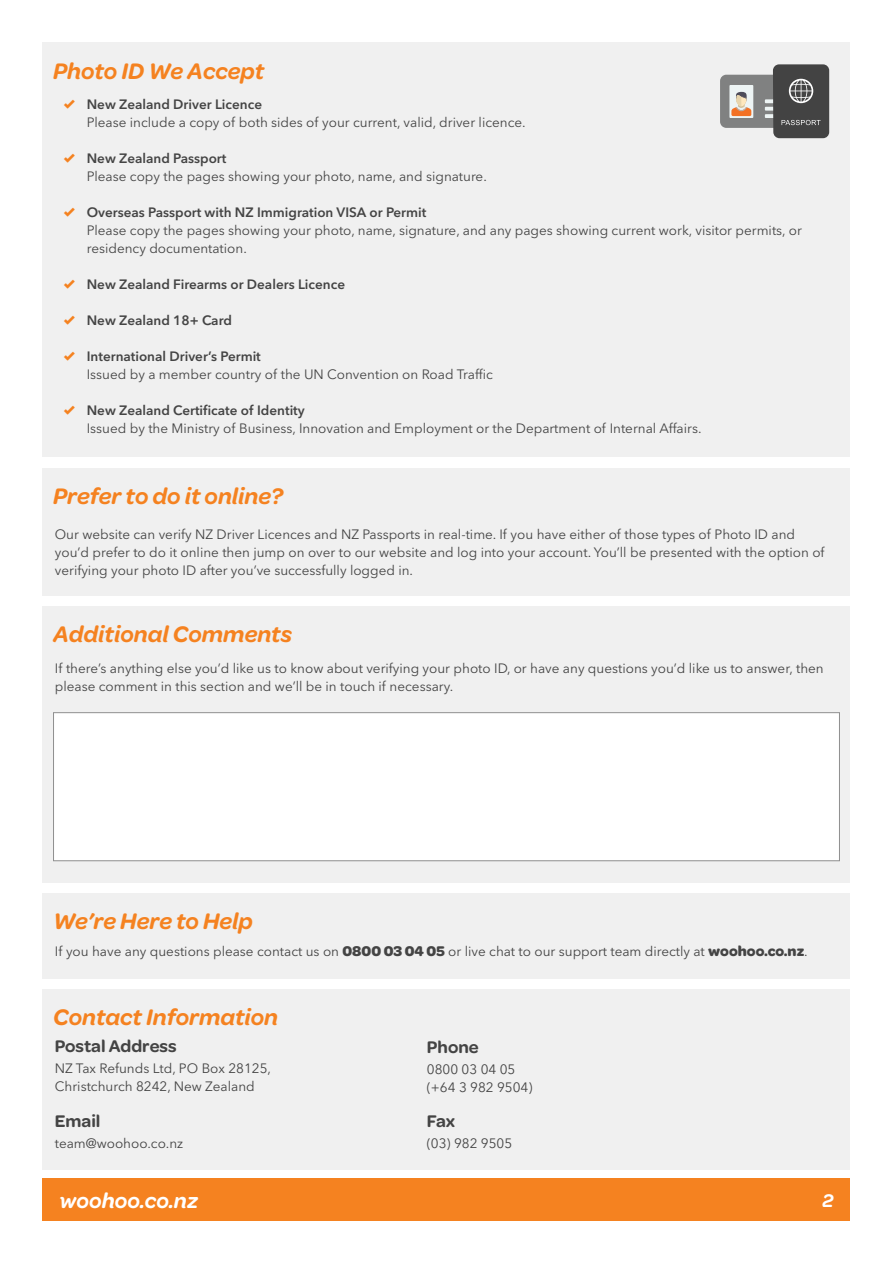
<style>
.page{position:relative;width:893px;height:1263px;background:#fff}
.page>*{position:absolute;margin:0;border:0;box-sizing:border-box;transform-origin:0 0}
.Subtitle{font:italic 600 24px "Omnes";color:#f58220}
.t1{font:italic 600 22.5px "Omnes";color:#fff}
.Running_Footer{font:italic 600 19.5px "Omnes";color:#fff}
.Subtitle_2{font:600 18px "Omnes";color:#444}
.Textbox_Align{font:13.5px/18px "Avenir Next";color:#444}
.Textbox_Align-2{font:600 13.5px "Avenir Next";color:#444}
.Body{font:13.5px/18px "Avenir Next";color:#444}
.s1{font-family:"Omnes";font-weight:700;font-size:15px}
</style>
<div class="page">
<div style="left:43px;top:1178px;width:807px;height:42px;background:#f58220"></div>
<div style="left:43px;top:468px;width:807px;height:127px;background:#f0f0f0"></div>
<div style="left:43px;top:43px;width:807px;height:414px;background:#f0f0f0"></div>
<div style="left:720px;top:75px;width:85px;height:53px;background:#808181;border-radius:6px"></div>
<svg style="left:765px;top:107px;width:32px;height:4px"></svg>
<svg style="left:765px;top:114px;width:24px;height:4px"></svg>
<svg style="left:765px;top:99px;width:14px;height:4px"></svg>
<div style="left:729px;top:85px;width:24px;height:33px;background:#edf4f4"></div>
<svg style="left:731px;top:92px;width:20px;height:24px"></svg>
<div style="left:773px;top:64px;width:56px;height:74px;background:#434343;border-radius:6px"></div>
<svg style="left:781px;top:120px;width:40px;height:5px"></svg>
<svg style="left:789px;top:79px;width:24px;height:24px"></svg>
<div style="left:43px;top:989px;width:807px;height:180px;background:#f0f0f0"></div>
<div style="left:43px;top:893px;width:807px;height:85px;background:#f0f0f0"></div>
<div style="left:43px;top:606px;width:807px;height:276px;background:#f0f0f0"></div>
<div style="left:53px;top:712px;width:787px;height:149px;background:#fff;border:1px solid #8f8f8f"></div>
<p class="Subtitle" style="left:53px;top:54px;width:213px">Photo ID We Accept</p>
<p class="Textbox_Align-2" style="left:87px;top:93px;width:177px">New Zealand Driver Licence</p>
<p class="Textbox_Align" style="left:87px;top:113px;width:440px">Please include a copy of both sides of your current, valid, driver licence.</p>
<p class="Textbox_Align-2" style="left:87px;top:147px;width:141px">New Zealand Passport</p>
<p class="Textbox_Align" style="left:87px;top:167px;width:402px">Please copy the pages showing your photo, name, and signature.</p>
<p class="Textbox_Align-2" style="left:87px;top:201px;width:341px">Overseas Passport with NZ Immigration VISA or Permit</p>
<p class="Textbox_Align" style="left:87px;top:221px;width:717px">Please copy the pages showing your photo, name, signature, and any pages showing current work, visitor permits, or residency documentation.</p>
<p class="Textbox_Align-2" style="left:87px;top:273px;width:260px">New Zealand Firearms or Dealers Licence</p>
<p class="Textbox_Align-2" style="left:87px;top:309px;width:147px">New Zealand 18+ Card</p>
<p class="Textbox_Align-2" style="left:87px;top:345px;width:176px">International Driver’s Permit</p>
<p class="Textbox_Align" style="left:87px;top:365px;width:408px">Issued by a member country of the UN Convention on Road Traffic</p>
<p class="Textbox_Align-2" style="left:87px;top:399px;width:220px">New Zealand Certificate of Identity</p>
<p class="Textbox_Align" style="left:87px;top:419px;width:616px">Issued by the Ministry of Business, Innovation and Employment or the Department of Internal Affairs.</p>
<p class="Subtitle" style="left:53px;top:479px;width:231px">Prefer to do it online?</p>
<p class="Textbox_Align" style="left:55px;top:525px;width:771px">Our website can verify NZ Driver Licences and NZ Passports in real-time. If you have either of those types of Photo ID and you’d prefer to do it online then jump on over to our website and log into your account. You’ll be presented with the option of verifying your photo ID after you’ve successfully logged in.</p>
<p class="Subtitle" style="left:53px;top:617px;width:240px">Additional Comments</p>
<p class="Body" style="left:55px;top:658px;width:770px">If there’s anything else you’d like us to know about verifying your photo ID, or have any questions you’d like us to answer, then please comment in this section and we’ll be in touch if necessary.</p>
<p class="Subtitle" style="left:53px;top:904px;width:201px">We’re Here to Help</p>
<p class="Textbox_Align" style="left:55px;top:941px;width:754px">If you have any questions please contact us on <span class="s1">0800 03 04 05</span> or live chat to our support team directly at <span class="s1">woohoo.co.nz</span>.</p>
<p class="Subtitle" style="left:53px;top:1000px;width:227px">Contact Information</p>
<p class="Subtitle_2" style="left:55px;top:1033px;width:123px">Postal Address</p>
<p class="Textbox_Align" style="left:55px;top:1058px;width:218px">NZ Tax Refunds Ltd, PO Box 28125,</p>
<p class="Textbox_Align" style="left:55px;top:1076px;width:201px">Christchurch 8242, New Zealand</p>
<p class="Subtitle_2" style="left:55px;top:1108px;width:47px">Email</p>
<p class="Textbox_Align" style="left:55px;top:1134px;width:130px">team@woohoo.co.nz</p>
<p class="Subtitle_2" style="left:427px;top:1034px;width:53px">Phone</p>
<p class="Textbox_Align" style="left:427px;top:1059px;width:90px">0800 03 04 05</p>
<p class="Textbox_Align" style="left:427px;top:1077px;width:107px">(+64 3 982 9504)</p>
<p class="Subtitle_2" style="left:427px;top:1108px;width:30px">Fax</p>
<p class="Textbox_Align" style="left:427px;top:1134px;width:87px">(03) 982 9505</p>
<h2 class="t1" style="left:60px;top:1185px;width:140px">woohoo.co.nz</h2>
<p class="Running_Footer" style="left:823px;top:1187px;width:12px">2</p>
</div>
